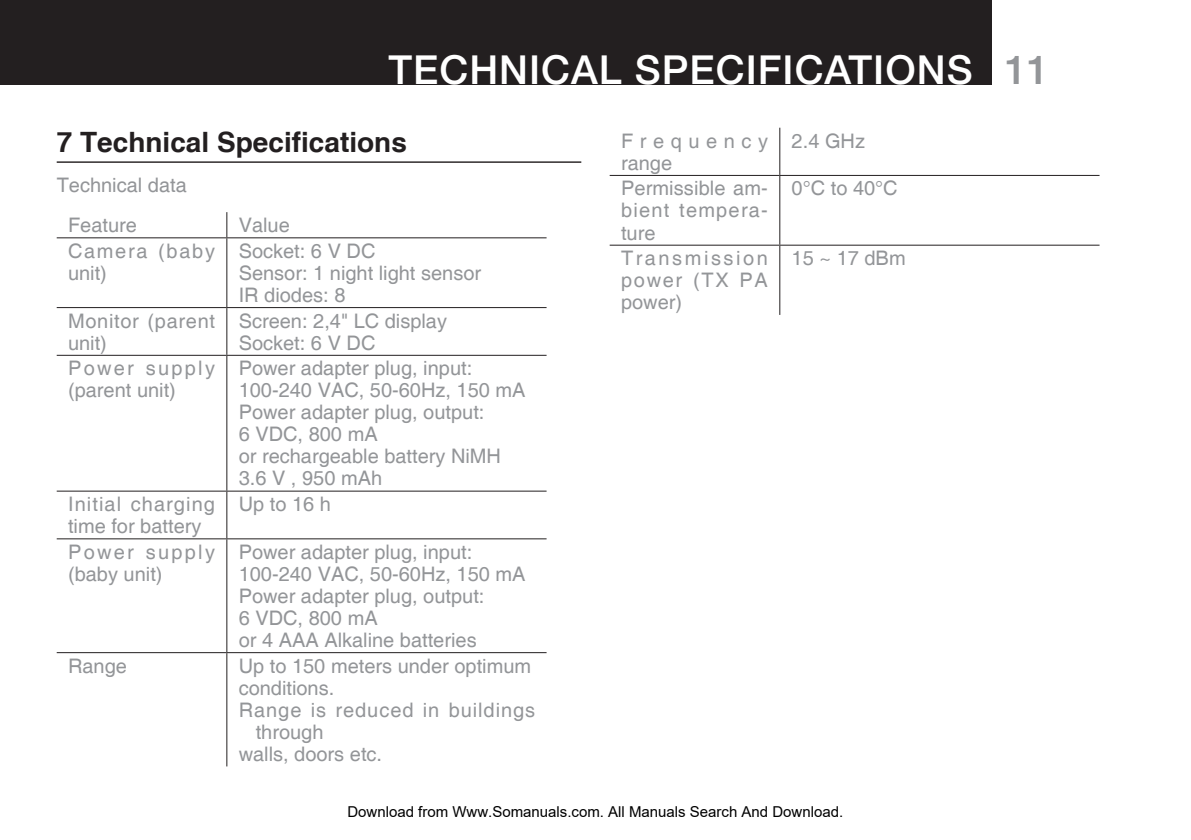
<style>
.page{position:relative;width:1191px;height:840px;background:#fff}
.page>*{position:absolute;margin:0;border:0;box-sizing:border-box;transform-origin:0 0}
.t1{font:500 40px "Helvetica Neue LT Std";letter-spacing:.025em;color:#fff}
.t2{font:500 40px "Helvetica Neue LT Std";color:#939598}
.t3{font:700 28px "Helvetica";color:#231f20}
.t4{font:20px/22px "Helvetica";color:#939598}
.t5{font:20px/22px "Helvetica";letter-spacing:.115em;color:#939598}
.t6{font:20px/22px "Helvetica";letter-spacing:.055em;color:#939598}
.t7{font:20px "Helvetica";letter-spacing:.05em;color:#939598}
.t8{font:20px/22px "Helvetica";letter-spacing:.035em;color:#939598}
.t9{font:20px/22px "Helvetica";letter-spacing:.085em;color:#939598}
.t10{font:20px/22px "Helvetica";letter-spacing:.33em;color:#939598}
.t11{font:15px "Arial";color:#000}
</style>
<div class="page">
<div style="left:0;top:0;width:991px;height:84px;background:#231f20"></div>
<hr style="left:57px;top:161px;width:524px;height:2px;background:#231f20">
<svg style="left:226px;top:212px;width:1px;height:25px"></svg>
<hr style="left:57px;top:237px;width:170px;height:1px;background:#231f20">
<hr style="left:227px;top:237px;width:319px;height:1px;background:#231f20">
<hr style="left:226px;top:238px;width:1px;height:69px;background:#231f20">
<hr style="left:57px;top:307px;width:170px;height:1px;background:#231f20">
<hr style="left:227px;top:307px;width:319px;height:1px;background:#231f20">
<hr style="left:226px;top:308px;width:1px;height:46px;background:#231f20">
<hr style="left:57px;top:354px;width:170px;height:1px;background:#231f20">
<hr style="left:227px;top:354px;width:319px;height:1px;background:#231f20">
<hr style="left:226px;top:355px;width:1px;height:135px;background:#231f20">
<hr style="left:57px;top:490px;width:170px;height:1px;background:#231f20">
<hr style="left:227px;top:490px;width:319px;height:1px;background:#231f20">
<hr style="left:226px;top:491px;width:1px;height:47px;background:#231f20">
<hr style="left:57px;top:538px;width:170px;height:1px;background:#231f20">
<hr style="left:227px;top:538px;width:319px;height:1px;background:#231f20">
<hr style="left:226px;top:539px;width:1px;height:112px;background:#231f20">
<hr style="left:57px;top:651px;width:170px;height:1px;background:#231f20">
<hr style="left:227px;top:651px;width:319px;height:1px;background:#231f20">
<hr style="left:226px;top:652px;width:1px;height:114px;background:#231f20">
<hr style="left:779px;top:128px;width:1px;height:47px;background:#231f20">
<hr style="left:609px;top:175px;width:171px;height:1px;background:#231f20">
<hr style="left:780px;top:175px;width:319px;height:1px;background:#231f20">
<hr style="left:779px;top:176px;width:1px;height:68px;background:#231f20">
<hr style="left:609px;top:244px;width:171px;height:1px;background:#231f20">
<hr style="left:780px;top:244px;width:319px;height:1px;background:#231f20">
<hr style="left:779px;top:245px;width:1px;height:70px;background:#231f20">
<h1 class="t1" style="left:388px;top:46px;width:136px">TECHNICAL</h1>
<h1 class="t1" style="left:635px;top:46px;width:79px">SPECIFICATIONS</h1>
<h1 class="t2" style="left:1004px;top:46px;width:46px">11</h1>
<h2 class="t3" style="left:57px;top:126px;width:352px">7 Technical Specifications</h2>
<p class="t4" style="left:68px;top:166px;width:120px;line-height:39.8px;text-indent:-11px">Technical data<br>Feature</p>
<p class="t4" style="left:239px;top:215px;width:53px">Value</p>
<p class="t9" style="left:68px;top:240px;width:148px">Camera (baby unit)</p>
<p class="t4" style="left:239px;top:240px;width:244px">Socket: 6 V DC<br>Sensor: 1 night light sensor<br>IR diodes: 8</p>
<p class="t8" style="left:68px;top:310px;width:148px">Monitor (parent unit)</p>
<p class="t4" style="left:239px;top:310px;width:210px">Screen: 2,4" LC display<br>Socket: 6 V DC</p>
<p class="t5" style="left:68px;top:358px;width:148px">Power supply (parent unit)</p>
<p class="t4" style="left:239px;top:358px;width:288px">Power adapter plug, input:<br>100-240 VAC, 50-60Hz, 150 mA<br>Power adapter plug, output:<br>6 VDC, 800 mA<br>or rechargeable battery NiMH<br>3.6 V , 950 mAh</p>
<p class="t6" style="left:68px;top:493px;width:148px">Initial charging time for battery</p>
<p class="t4" style="left:239px;top:493px;width:94px">Up to 16 h</p>
<p class="t5" style="left:68px;top:541px;width:148px">Power supply (baby unit)</p>
<p class="t4" style="left:239px;top:541px;width:288px">Power adapter plug, input:<br>100-240 VAC, 50-60Hz, 150 mA<br>Power adapter plug, output:<br>6 VDC, 800 mA<br>or 4 AAA Alkaline batteries</p>
<p class="t4" style="left:68px;top:655px;width:60px">Range</p>
<p class="t4" style="left:239px;top:655px;width:294px">Up to 150 meters under optimum</p>
<p class="t4" style="left:239px;top:677px;width:97px">conditions.</p>
<p class="t7" style="left:239px;top:697px;width:298px">Range is reduced in buildings</p>
<p class="t4" style="left:256px;top:721px;width:69px">through</p>
<p class="t4" style="left:239px;top:743px;width:145px">walls, doors etc.</p>
<p class="t10" style="left:621px;top:130px;width:148px">Frequency range</p>
<p class="t4" style="left:791px;top:130px;width:75px">2.4 GHz</p>
<p class="t4" style="left:621px;top:178px;width:148px;text-align:justify">Permissible am&shy;bient tempera&shy;ture</p>
<p class="t4" style="left:791px;top:178px;width:108px">0°C to 40°C</p>
<p class="t4" style="left:621px;top:248px;width:148px;text-align:justify">Transmission power (TX PA power)</p>
<p class="t4" style="left:791px;top:248px;width:115px">15 ~ 17 dBm</p>
<p class="t11" style="left:347px;top:802px;width:497px">Download from Www.Somanuals.com. All Manuals Search And Download.</p>
</div>
